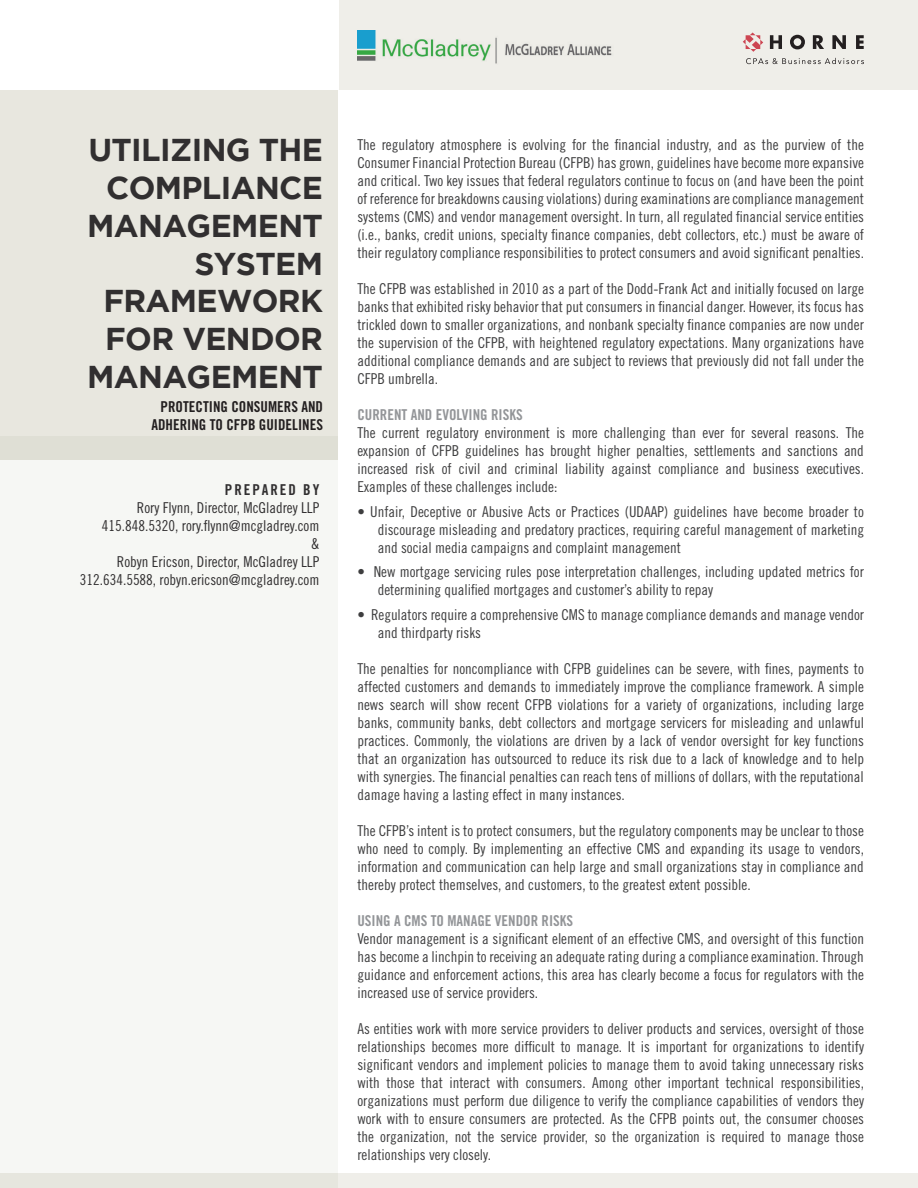
<style>
.page{position:relative;width:918px;height:1188px;background:#fff}
.page>*{position:absolute;margin:0;border:0;box-sizing:border-box;transform-origin:0 0}
.t1{font:700 31.5px/37.8px "Gotham";letter-spacing:-.02em;color:#312f30;text-align:right}
.t2{font:15px/18px "Trade Gothic Cond Eighteen";color:#3e3e3f;text-align:justify}
.t3{font:15px/18px "Trade Gothic Cond Eighteen";color:#312f30;text-align:right}
.t4{font:15px "Trade Gothic Bold Cond Twenty";color:#939598}
.t5{font:15px/18px "Trade Gothic Bold Cond Twenty";color:#231f20;text-align:right}
.t6{font:15px "Trade Gothic Bold Cond Twenty";letter-spacing:.13em;color:#312f30}
.s1{font-family:"Helvetica Neue";font-weight:500;font-stretch:condensed}
</style>
<div class="page">
<div style="left:0;top:436px;width:338px;height:752px;background:#f6f7f4"></div>
<div style="left:0;top:0;width:338px;height:460px;background:#e8e7df"></div>
<div style="left:0;top:0;width:918px;height:90px;background:#efeee9"></div>
<svg style="left:743px;top:32px;width:20px;height:20px"></svg>
<svg style="left:770px;top:35px;width:94px;height:14px"></svg>
<svg style="left:746px;top:58px;width:118px;height:6px"></svg>
<div style="left:0;top:1174px;width:918px;height:14px;background:#efeee9"></div>
<div style="left:0;top:0;width:338px;height:90px;background:#fff"></div>
<img style="left:357px;top:30px;width:255px;height:34px">
<h1 class="t1" style="left:87px;top:130px;width:237px">UTILIZING THE<br>COMPLIANCE<br>MANAGEMENT<br>SYSTEM<br>FRAMEWORK<br>FOR VENDOR<br>MANAGEMENT</h1>
<p class="t5" style="left:151px;top:397px;width:173px">PROTECTING CONSUMERS AND<br>ADHERING TO CFPB GUIDELINES</p>
<p class="t6" style="left:225px;top:481px;width:96px">PREPARED BY</p>
<p class="t3" style="left:80px;top:499px;width:241px">Rory Flynn, Director, McGladrey LLP 415.848.5320, rory.flynn@mcgladrey.com<br>&amp;<br>Robyn Ericson, Director, McGladrey LLP 312.634.5588, robyn.ericson@mcgladrey.com</p>
<p class="t2" style="left:357px;top:135px;width:508px">The regulatory atmosphere is evolving for the financial industry, and as the purview of the Consumer Financial Protection Bureau (CFPB) has grown, guidelines have become more expansive and critical. Two key issues that federal regulators continue to focus on (and have been the point of reference for breakdowns causing violations) during examinations are compliance management systems (CMS) and vendor management oversight. In turn, all regulated financial service entities (i.e., banks, credit unions, specialty finance companies, debt collectors, etc.) must be aware of their regulatory compliance responsibilities to protect consumers and avoid significant penalties.</p>
<p class="t2" style="left:357px;top:279px;width:508px">The CFPB was established in 2010 as a part of the Dodd-Frank Act and initially focused on large banks that exhibited risky behavior that put consumers in financial danger. However, its focus has trickled down to smaller organizations, and nonbank specialty finance companies are now under the supervision of the CFPB, with heightened regulatory expectations. Many organizations have additional compliance demands and are subject to reviews that previously did not fall under the CFPB umbrella.</p>
<p class="t4" style="left:357px;top:405px;width:167px">CURRENT AND EVOLVING RISKS</p>
<p class="t2" style="left:357px;top:423px;width:508px">The current regulatory environment is more challenging than ever for several reasons. The expansion of CFPB guidelines has brought higher penalties, settlements and sanctions and increased risk of civil and criminal liability against compliance and business executives.<br>Examples of these challenges include:</p>
<p class="t2" style="left:378px;top:502px;width:488px;text-indent:-20px"><span class="s1">•</span> Unfair, Deceptive or Abusive Acts or Practices (UDAAP) guidelines have become broader to discourage misleading and predatory practices, requiring careful management of marketing and social media campaigns and complaint management</p>
<p class="t2" style="left:378px;top:563px;width:488px;text-indent:-20px">• New mortgage servicing rules pose interpretation challenges, including updated metrics for determining qualified mortgages and customer’s ability to repay</p>
<p class="t2" style="left:378px;top:606px;width:488px;text-indent:-20px">• Regulators require a comprehensive CMS to manage compliance demands and manage vendor and thirdparty risks</p>
<p class="t2" style="left:357px;top:660px;width:508px">The penalties for noncompliance with CFPB guidelines can be severe, with fines, payments to affected customers and demands to immediately improve the compliance framework. A simple news search will show recent CFPB violations for a variety of organizations, including large banks, community banks, debt collectors and mortgage servicers for misleading and unlawful practices. Commonly, the violations are driven by a lack of vendor oversight for key functions that an organization has outsourced to reduce its risk due to a lack of knowledge and to help with synergies. The financial penalties can reach tens of millions of dollars, with the reputational damage having a lasting effect in many instances.</p>
<p class="t2" style="left:357px;top:822px;width:508px">The CFPB’s intent is to protect consumers, but the regulatory components may be unclear to those who need to comply. By implementing an effective CMS and expanding its usage to vendors, information and communication can help large and small organizations stay in compliance and thereby protect themselves, and customers, to the greatest extent possible.</p>
<p class="t4" style="left:357px;top:912px;width:217px">USING A CMS TO MANAGE VENDOR RISKS</p>
<p class="t2" style="left:357px;top:930px;width:508px">Vendor management is a significant element of an effective CMS, and oversight of this function has become a linchpin to receiving an adequate rating during a compliance examination. Through guidance and enforcement actions, this area has clearly become a focus for regulators with the increased use of service providers.</p>
<p class="t2" style="left:357px;top:1020px;width:508px">As entities work with more service providers to deliver products and services, oversight of those relationships becomes more difficult to manage. It is important for organizations to identify significant vendors and implement policies to manage them to avoid taking unnecessary risks with those that interact with consumers. Among other important technical responsibilities, organizations must perform due diligence to verify the compliance capabilities of vendors they work with to ensure consumers are protected. As the CFPB points out, the consumer chooses the organization, not the service provider, so the organization is required to manage those relationships very closely.</p>
</div>
